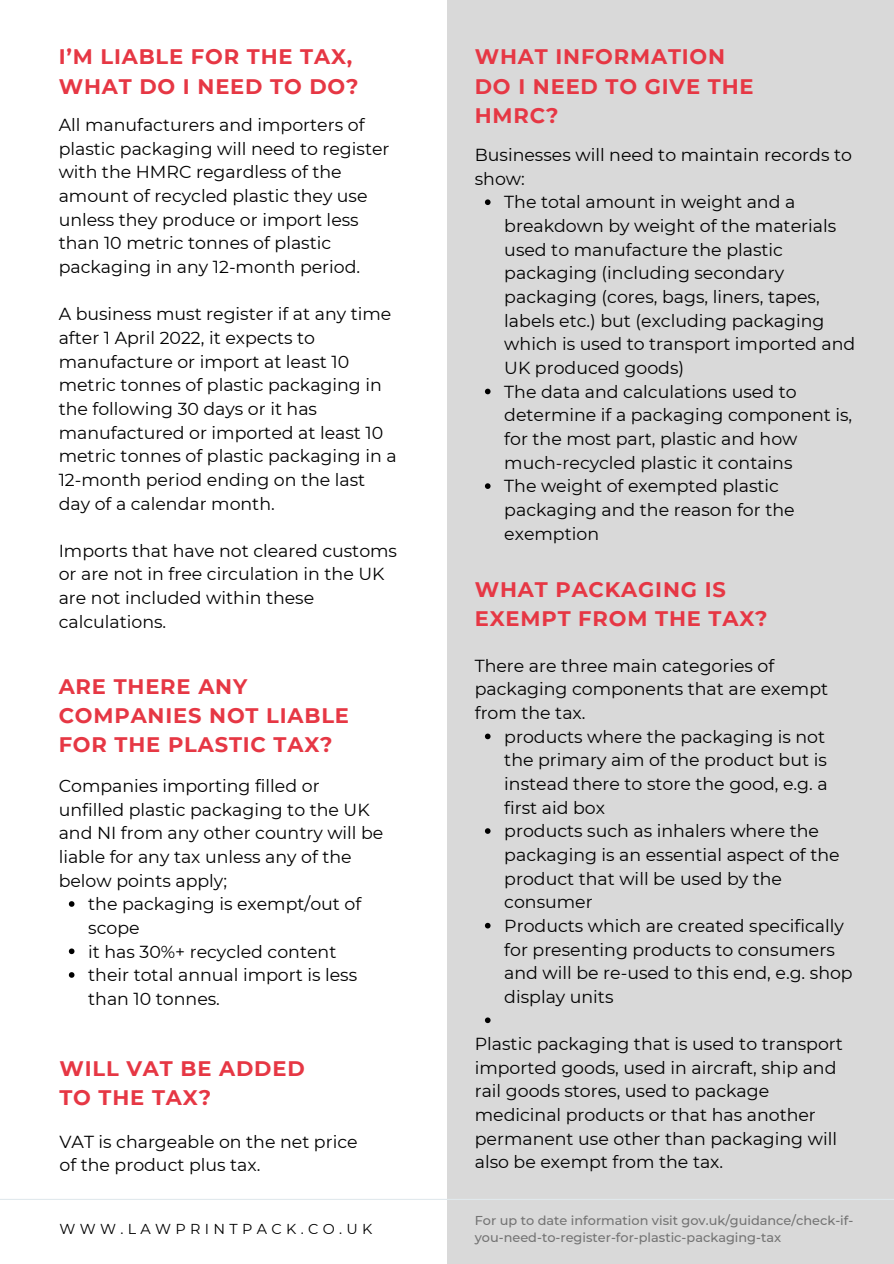
<style>
.page{position:relative;width:894px;height:1264px;background:#fff}
.page>*{position:absolute;margin:0;border:0;box-sizing:border-box;transform-origin:0 0}
.t1{font:700 21px/29.2px "Montserrat";letter-spacing:.04em;color:#e63744}
.t2{font:17.4px/23.7px "Montserrat";color:#000}
.t3{font:14.4px "Montserrat";letter-spacing:.3em;color:#000}
.t4{font:500 12.9px/17.1px "Montserrat";color:#737373}
</style>
<div class="page">
<div style="left:447px;top:0;width:446px;height:1263px;background:#d9d9d9"></div>
<hr style="left:0;top:1198px;width:893px;height:1px;background:#e1e9ed">
<svg style="left:69px;top:901px;width:5px;height:5px"></svg>
<svg style="left:69px;top:948px;width:5px;height:6px"></svg>
<svg style="left:69px;top:972px;width:5px;height:5px"></svg>
<svg style="left:485px;top:199px;width:5px;height:6px"></svg>
<svg style="left:485px;top:388px;width:5px;height:6px"></svg>
<svg style="left:485px;top:483px;width:5px;height:6px"></svg>
<svg style="left:485px;top:733px;width:5px;height:6px"></svg>
<svg style="left:485px;top:828px;width:5px;height:5px"></svg>
<svg style="left:485px;top:922px;width:5px;height:6px"></svg>
<svg style="left:485px;top:1017px;width:5px;height:6px"></svg>
<p class="t1" style="left:59px;top:42px;width:301px">I’M LIABLE FOR THE TAX,<br>WHAT DO I NEED TO DO?</p>
<p class="t2" style="left:59px;top:113px;width:332px">All manufacturers and importers of plastic packaging will need to register with the HMRC regardless of the amount of recycled plastic they use unless they produce or import less than 10 metric tonnes of plastic packaging in any 12-month period.</p>
<p class="t2" style="left:59px;top:302px;width:339px">A business must register if at any time after 1 April 2022, it expects to manufacture or import at least 10 metric tonnes of plastic packaging in the following 30 days or it has manufactured or imported at least 10 metric tonnes of plastic packaging in a 12-month period ending on the last day of a calendar month.</p>
<p class="t2" style="left:59px;top:538px;width:340px">Imports that have not cleared customs or are not in free circulation in the UK are not included within these calculations.</p>
<p class="t1" style="left:59px;top:671px;width:292px">ARE THERE ANY<br>COMPANIES NOT LIABLE<br>FOR THE PLASTIC TAX?</p>
<p class="t2" style="left:59px;top:773px;width:326px">Companies importing filled or unfilled plastic packaging to the UK and NI from any other country will be liable for any tax unless any of the below points apply;</p>
<p class="t2" style="left:88px;top:892px;width:274px">the packaging is exempt/out of scope</p>
<p class="t2" style="left:88px;top:939px;width:249px">it has 30%+ recycled content</p>
<p class="t2" style="left:88px;top:963px;width:270px">their total annual import is less than 10 tonnes.</p>
<p class="t1" style="left:59px;top:1053px;width:247px">WILL VAT BE ADDED<br>TO THE TAX?</p>
<p class="t2" style="left:59px;top:1129px;width:299px">VAT is chargeable on the net price of the product plus tax.</p>
<p class="t3" style="left:59px;top:1219px;width:314px">WWW.LAWPRINTPACK.CO.UK</p>
<p class="t1" style="left:474px;top:42px;width:280px">WHAT INFORMATION<br>DO I NEED TO GIVE THE<br>HMRC?</p>
<p class="t2" style="left:474px;top:143px;width:378px">Businesses will need to maintain records to show:</p>
<p class="t2" style="left:504px;top:190px;width:352px">The total amount in weight and a breakdown by weight of the materials used to manufacture the plastic packaging (including secondary packaging (cores, bags, liners, tapes, labels etc.) but (excluding packaging which is used to transport imported and UK produced goods)</p>
<p class="t2" style="left:504px;top:379px;width:349px">The data and calculations used to determine if a packaging component is, for the most part, plastic and how much-recycled plastic it contains</p>
<p class="t2" style="left:504px;top:474px;width:292px">The weight of exempted plastic packaging and the reason for the exemption</p>
<p class="t1" style="left:474px;top:575px;width:294px">WHAT PACKAGING IS<br>EXEMPT FROM THE TAX?</p>
<p class="t2" style="left:474px;top:653px;width:355px">There are three main categories of packaging components that are exempt from the tax.</p>
<p class="t2" style="left:504px;top:724px;width:325px">products where the packaging is not the primary aim of the product but is instead there to store the good, e.g. a first aid box</p>
<p class="t2" style="left:504px;top:819px;width:337px">products such as inhalers where the packaging is an essential aspect of the product that will be used by the consumer</p>
<p class="t2" style="left:504px;top:913px;width:350px">Products which are created specifically for presenting products to consumers and will be re-used to this end, e.g. shop display units</p>
<p class="t2" style="left:474px;top:1032px;width:369px">Plastic packaging that is used to transport imported goods, used in aircraft, ship and rail goods stores, used to package medicinal products or that has another permanent use other than packaging will also be exempt from the tax.</p>
<p class="t4" style="left:474px;top:1211px;width:380px">For up to date information visit gov.uk/guidance/check-if&shy;you-need-to-register-for-plastic-packaging-tax</p>
</div>
